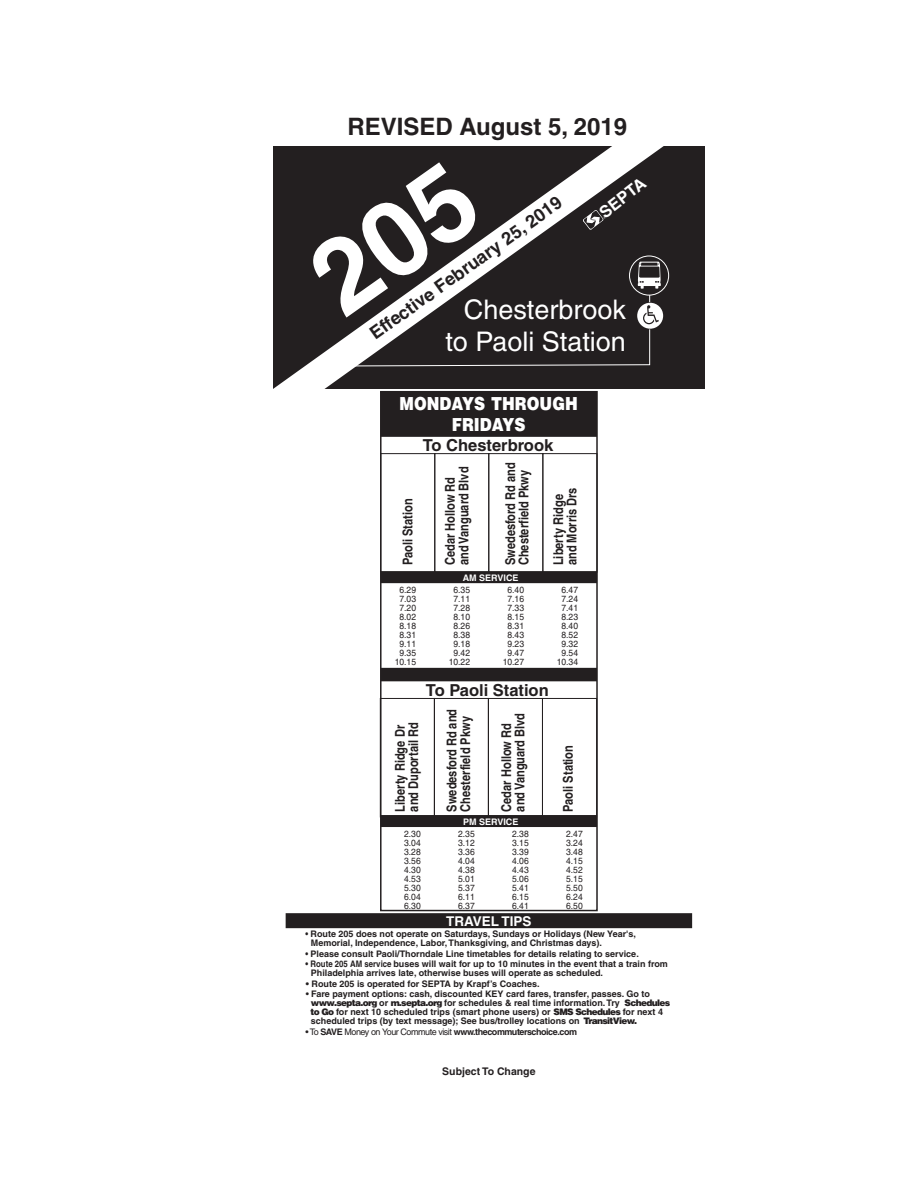
<style>
.page{position:relative;width:918px;height:1188px;background:#fff}
.page>*{position:absolute;margin:0;border:0;box-sizing:border-box;transform-origin:0 0}
.t1{font:27px/32.4px "Helvetica";color:#fff;text-align:right}
.t2{font:700 24px "Helvetica";color:#231f20}
.t3{font:700 18px "Helvetica";color:#231f20}
.t4{font:900 18px/21.6px "Helvetica";color:#fff;text-align:center;scale:.85 1}
.t5{font:700 16.5px "Helvetica";color:#231f20}
.t6{font:700 16.5px "Helvetica";color:#fff}
.t7{font:700 condensed 13.5px/13.5px "Helvetica";color:#231f20}
.t8{font:700 13.5px "Helvetica";color:#fff}
.t9{font:700 10.5px "Helvetica";color:#231f20}
.t10{font:700 9px/9px "Helvetica";color:#231f20;scale:.87 1}
.t11{font:700 9px/9px "Helvetica";color:#231f20}
.t12{font:9px "Helvetica";color:#231f20;scale:.95 1}
.t13{font:700 9px "Helvetica";letter-spacing:-.05em;color:#231f20}
.t14{font:700 9px "Helvetica";color:#fff}
.s1{font-weight:400}
.s2{font-weight:900}
</style>
<div class="page">
<div style="left:274px;top:147px;width:429px;height:242px;background:#231f20"></div>
<svg style="left:630px;top:256px;width:39px;height:39px"></svg>
<div style="left:629px;top:256px;width:40px;height:39px;border:1px solid #fff;border-radius:50%"></div>
<svg style="left:637px;top:302px;width:27px;height:27px"></svg>
<div style="left:637px;top:303px;width:26px;height:26px;background:#fff;border-radius:50%"></div>
<div style="left:286px;top:913px;width:406px;height:15px;background:#231f20"></div>
<div style="left:381px;top:392px;width:216px;height:45px;background:#231f20"></div>
<div style="left:381px;top:668px;width:216px;height:13px;background:#231f20"></div>
<div style="left:381px;top:571px;width:216px;height:12px;background:#231f20"></div>
<div style="left:381px;top:815px;width:216px;height:12px;background:#231f20"></div>
<div style="left:380px;top:391px;width:218px;height:520px;border:2px solid #231f20"></div>
<div style="left:489px;top:453px;width:54px;height:119px;border:1px solid #231f20"></div>
<div style="left:543px;top:453px;width:54px;height:119px;border:1px solid #231f20"></div>
<div style="left:435px;top:453px;width:54px;height:119px;border:1px solid #231f20"></div>
<div style="left:381px;top:453px;width:54px;height:119px;border:1px solid #231f20"></div>
<div style="left:488px;top:698px;width:55px;height:119px;border:1px solid #231f20"></div>
<div style="left:542px;top:698px;width:55px;height:119px;border:1px solid #231f20"></div>
<div style="left:434px;top:698px;width:55px;height:119px;border:1px solid #231f20"></div>
<div style="left:380px;top:698px;width:55px;height:119px;border:1px solid #231f20"></div>
<svg style="left:303px;top:161px;width:358px;height:206px;background:#464243"></svg>
<h2 class="t2" style="left:348px;top:112px;width:281px">REVISED August 5, 2019</h2>
<h3 class="t6" style="left:595px;top:206px;width:55px;rotate:-38deg">SEPTA</h3>
<h3 class="t3" style="left:366px;top:327px;width:233px;rotate:-36deg">Effective February 25, 2019</h3>
<h1 class="t1" style="left:445px;top:293px;width:182px">Chesterbrook to Paoli Station</h1>
<h3 class="t4" style="left:400px;top:392px;width:211px">MONDAYS THROUGH<br>FRIDAYS</h3>
<h3 class="t7" style="left:503px;top:565px;width:104px;rotate:-90deg">Swedesford Rd and<br>Chesterfield Pkwy</h3>
<h3 class="t5" style="left:423px;top:436px;width:132px">To Chesterbrook</h3>
<h3 class="t7" style="left:443px;top:565px;width:100px;rotate:-90deg">Cedar Hollow Rd and Vanguard Blvd</h3>
<h3 class="t7" style="left:551px;top:565px;width:79px;rotate:-90deg">Liberty Ridge and Morris Drs</h3>
<h3 class="t7" style="left:401px;top:565px;width:68px;rotate:-90deg">Paoli Station</h3>
<p class="t14" style="left:463px;top:572px;width:57px">AM SERVICE</p>
<p class="t12" style="left:400px;top:584px;width:19px">6.29</p>
<p class="t12" style="left:454px;top:584px;width:19px">6.35</p>
<p class="t12" style="left:508px;top:584px;width:19px">6.40</p>
<p class="t12" style="left:562px;top:584px;width:19px">6.47</p>
<p class="t12" style="left:400px;top:593px;width:19px">7.03</p>
<p class="t12" style="left:454px;top:593px;width:19px">7.11</p>
<p class="t12" style="left:508px;top:593px;width:19px">7.16</p>
<p class="t12" style="left:562px;top:593px;width:19px">7.24</p>
<p class="t12" style="left:400px;top:602px;width:19px">7.20</p>
<p class="t12" style="left:454px;top:602px;width:19px">7.28</p>
<p class="t12" style="left:508px;top:602px;width:19px">7.33</p>
<p class="t12" style="left:562px;top:602px;width:19px">7.41</p>
<p class="t12" style="left:400px;top:611px;width:19px">8.02</p>
<p class="t12" style="left:454px;top:611px;width:19px">8.10</p>
<p class="t12" style="left:508px;top:611px;width:19px">8.15</p>
<p class="t12" style="left:562px;top:611px;width:19px">8.23</p>
<p class="t12" style="left:400px;top:620px;width:19px">8.18</p>
<p class="t12" style="left:454px;top:620px;width:19px">8.26</p>
<p class="t12" style="left:508px;top:620px;width:19px">8.31</p>
<p class="t12" style="left:562px;top:620px;width:19px">8.40</p>
<p class="t12" style="left:400px;top:629px;width:19px">8.31</p>
<p class="t12" style="left:454px;top:629px;width:19px">8.38</p>
<p class="t12" style="left:508px;top:629px;width:19px">8.43</p>
<p class="t12" style="left:562px;top:629px;width:19px">8.52</p>
<p class="t12" style="left:400px;top:638px;width:19px">9.11</p>
<p class="t12" style="left:454px;top:638px;width:19px">9.18</p>
<p class="t12" style="left:508px;top:638px;width:19px">9.23</p>
<p class="t12" style="left:562px;top:638px;width:19px">9.32</p>
<p class="t12" style="left:400px;top:647px;width:19px">9.35</p>
<p class="t12" style="left:454px;top:647px;width:19px">9.42</p>
<p class="t12" style="left:508px;top:647px;width:19px">9.47</p>
<p class="t12" style="left:562px;top:647px;width:19px">9.54</p>
<p class="t12" style="left:395px;top:656px;width:24px">10.15</p>
<p class="t12" style="left:449px;top:656px;width:24px">10.22</p>
<p class="t12" style="left:503px;top:656px;width:24px">10.27</p>
<p class="t12" style="left:557px;top:656px;width:24px">10.34</p>
<h3 class="t5" style="left:426px;top:680px;width:124px">To Paoli Station</h3>
<h3 class="t7" style="left:393px;top:812px;width:91px;rotate:-90deg">Liberty Ridge Dr and Duportail Rd</h3>
<h3 class="t7" style="left:445px;top:812px;width:104px;rotate:-90deg">Swedesford Rd and<br>Chesterfield Pkwy</h3>
<h3 class="t7" style="left:499px;top:812px;width:100px;rotate:-90deg">Cedar Hollow Rd and Vanguard Blvd</h3>
<p class="t14" style="left:463px;top:816px;width:57px">PM SERVICE</p>
<h3 class="t7" style="left:561px;top:812px;width:68px;rotate:-90deg">Paoli Station</h3>
<p class="t12" style="left:404px;top:828px;width:19px">2.30</p>
<p class="t12" style="left:458px;top:828px;width:19px">2.35</p>
<p class="t12" style="left:512px;top:828px;width:19px">2.38</p>
<p class="t12" style="left:566px;top:828px;width:19px">2.47</p>
<p class="t12" style="left:404px;top:837px;width:19px">3.04</p>
<p class="t12" style="left:458px;top:837px;width:19px">3.12</p>
<p class="t12" style="left:512px;top:837px;width:19px">3.15</p>
<p class="t12" style="left:566px;top:837px;width:19px">3.24</p>
<p class="t12" style="left:404px;top:846px;width:19px">3.28</p>
<p class="t12" style="left:458px;top:846px;width:19px">3.36</p>
<p class="t12" style="left:512px;top:846px;width:19px">3.39</p>
<p class="t12" style="left:566px;top:846px;width:19px">3.48</p>
<p class="t12" style="left:404px;top:855px;width:19px">3.56</p>
<p class="t12" style="left:458px;top:855px;width:19px">4.04</p>
<p class="t12" style="left:512px;top:855px;width:19px">4.06</p>
<p class="t12" style="left:566px;top:855px;width:19px">4.15</p>
<p class="t12" style="left:404px;top:864px;width:19px">4.30</p>
<p class="t12" style="left:458px;top:864px;width:19px">4.38</p>
<p class="t12" style="left:512px;top:864px;width:19px">4.43</p>
<p class="t12" style="left:566px;top:864px;width:19px">4.52</p>
<p class="t12" style="left:404px;top:873px;width:19px">4.53</p>
<p class="t12" style="left:458px;top:873px;width:19px">5.01</p>
<p class="t12" style="left:512px;top:873px;width:19px">5.06</p>
<p class="t12" style="left:566px;top:873px;width:19px">5.15</p>
<p class="t12" style="left:404px;top:882px;width:19px">5.30</p>
<p class="t12" style="left:458px;top:882px;width:19px">5.37</p>
<p class="t12" style="left:512px;top:882px;width:19px">5.41</p>
<p class="t12" style="left:566px;top:882px;width:19px">5.50</p>
<p class="t12" style="left:404px;top:891px;width:19px">6.04</p>
<p class="t12" style="left:458px;top:891px;width:19px">6.11</p>
<p class="t12" style="left:512px;top:891px;width:19px">6.15</p>
<p class="t12" style="left:566px;top:891px;width:19px">6.24</p>
<p class="t12" style="left:404px;top:900px;width:19px">6.30</p>
<p class="t12" style="left:458px;top:900px;width:19px">6.37</p>
<p class="t12" style="left:512px;top:900px;width:19px">6.41</p>
<p class="t12" style="left:566px;top:900px;width:19px">6.50</p>
<h3 class="t8" style="left:446px;top:913px;width:87px">TRAVEL TIPS</h3>
<p class="t10" style="left:311px;top:929px;width:375px;text-indent:-5px">• Route 205 does not operate on Saturdays, Sundays or Holidays (New Year's,<br>Memorial, Independence, Labor,Thanksgiving, and Christmas days).</p>
<p class="t10" style="left:306px;top:949px;width:385px">• Please consult Paoli/Thorndale Line timetables for details relating to service.</p>
<p class="t10" style="left:311px;top:959px;width:412px;text-indent:-5px">• Route 205 AM service buses will wait for up to 10 minutes in the event that a train from<br>Philadelphia arrives late, otherwise buses will operate as scheduled.</p>
<p class="t11" style="left:306px;top:979px;width:235px">• Route 205 is operated for SEPTA by Krapf’s Coaches.</p>
<p class="t11" style="left:310px;top:989px;width:361px;text-indent:-4px"><span class="s1">•</span> Fare payment options: cash, discounted KEY card fares, transfer, passes. Go to <span class="s2">www.septa.org</span> or <span class="s2">m.septa.org</span> for schedules &amp; real time information. Try <span class="s2">Schedules to Go</span> for next 10 scheduled trips (smart phone users) or <span class="s2">SMS Schedules</span> for next 4 scheduled trips (by text message); See bus/trolley locations on <span class="s2">TransitView.</span></p>
<p class="t13" style="left:305px;top:1026px;width:273px"><span class="s1">• To</span> SAVE <span class="s1">Money on Your Commute visit</span> www.thecommuterschoice.com</p>
<p class="t9" style="left:442px;top:1065px;width:95px">Subject To Change</p>
</div>
